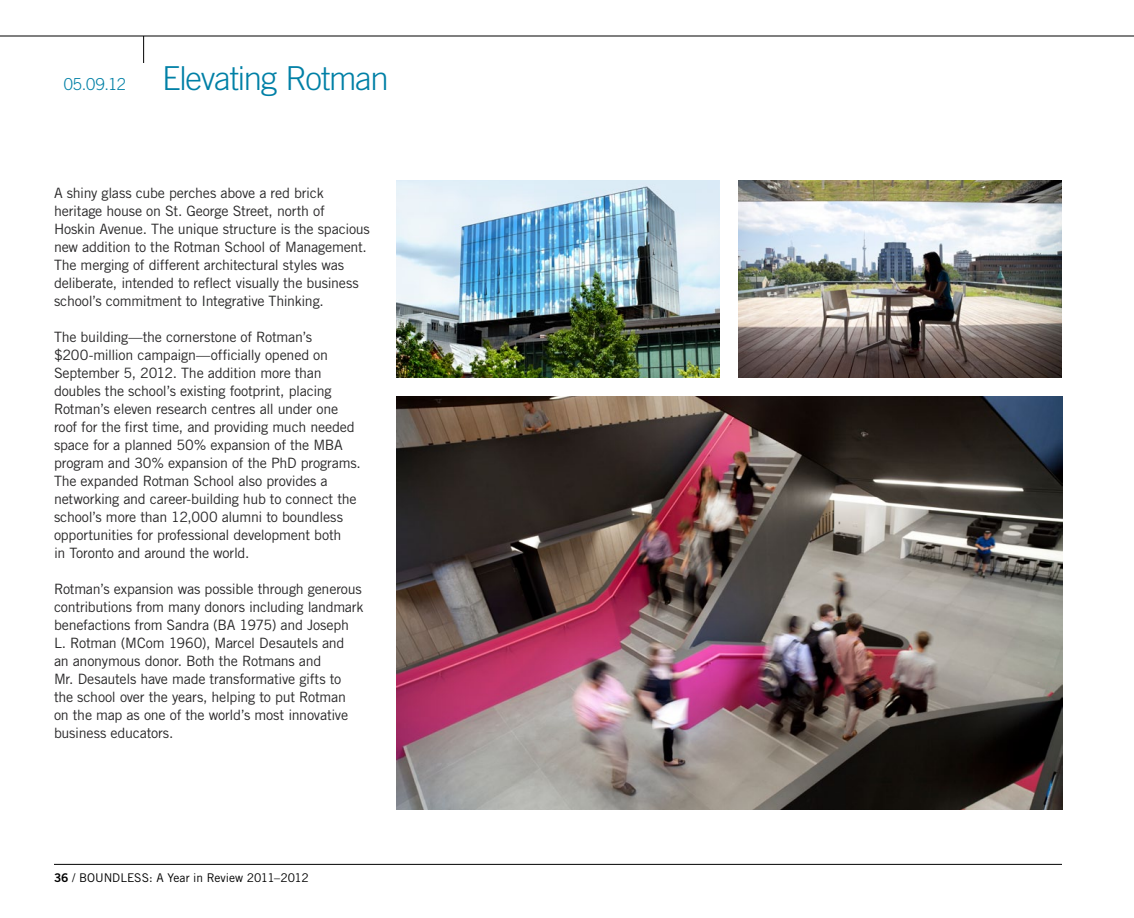
<style>
.page{position:relative;width:1134px;height:918px;background:#fff}
.page>*{position:absolute;margin:0;border:0;box-sizing:border-box;transform-origin:0 0}
.t1{font:300 33px "Trade Gothic LT Std";letter-spacing:-.035em;color:#0080a6}
.t2{font:14.25px/18px "Trade Gothic LT Std";letter-spacing:-.015em;color:#292829}
.t3{font:12px "Trade Gothic LT Std";letter-spacing:-.005em;color:#000}
.s1{font-size:16.5px}
.s2{font-family:"Trade Gothic LT Std Bd 2"}
</style>
<div class="page">
<img style="left:396px;top:396px;width:666px;height:414px">
<img style="left:738px;top:180px;width:324px;height:198px">
<img style="left:396px;top:180px;width:324px;height:198px">
<hr style="left:0;top:36px;width:1134px;height:1px;background:#000">
<hr style="left:54px;top:864px;width:1008px;height:1px;background:#000">
<svg style="left:143px;top:36px;width:1px;height:27px"></svg>
<h1 class="t1" style="left:64px;top:59px;width:327px"><span class="s1">05.09.12</span> Elevating Rotman</h1>
<p class="t2" style="left:54px;top:184px;width:317px">A shiny glass cube perches above a red brick heritage house on St. George Street, north of<br>Hoskin Avenue. The unique structure is the spacious new addition to the Rotman School of Management.<br>The merging of different architectural styles was deliberate, intended to reflect visually the business school’s commitment to Integrative Thinking.</p>
<p class="t2" style="left:54px;top:328px;width:308px">The building—the cornerstone of Rotman’s $200-million campaign—officially opened on September 5, 2012. The addition more than doubles the school’s existing footprint, placing Rotman’s eleven research centres all under one roof for the first time, and providing much needed space for a planned 50% expansion of the MBA program and 30% expansion of the PhD programs.<br>The expanded Rotman School also provides a networking and career-building hub to connect the school’s more than 12,000 alumni to boundless opportunities for professional development both<br>in Toronto and around the world.</p>
<p class="t2" style="left:54px;top:580px;width:311px">Rotman’s expansion was possible through generous contributions from many donors including landmark benefactions from Sandra (BA 1975) and Joseph L. Rotman (MCom 1960), Marcel Desautels and<br>an anonymous donor. Both the Rotmans and<br>Mr. Desautels have made transformative gifts to the school over the years, helping to put Rotman on the map as one of the world’s most innovative business educators.</p>
<p class="t3" style="left:54px;top:870px;width:256px"><span class="s2">36</span> / BOUNDLESS: A Year in Review 2011–2012</p>
</div>
